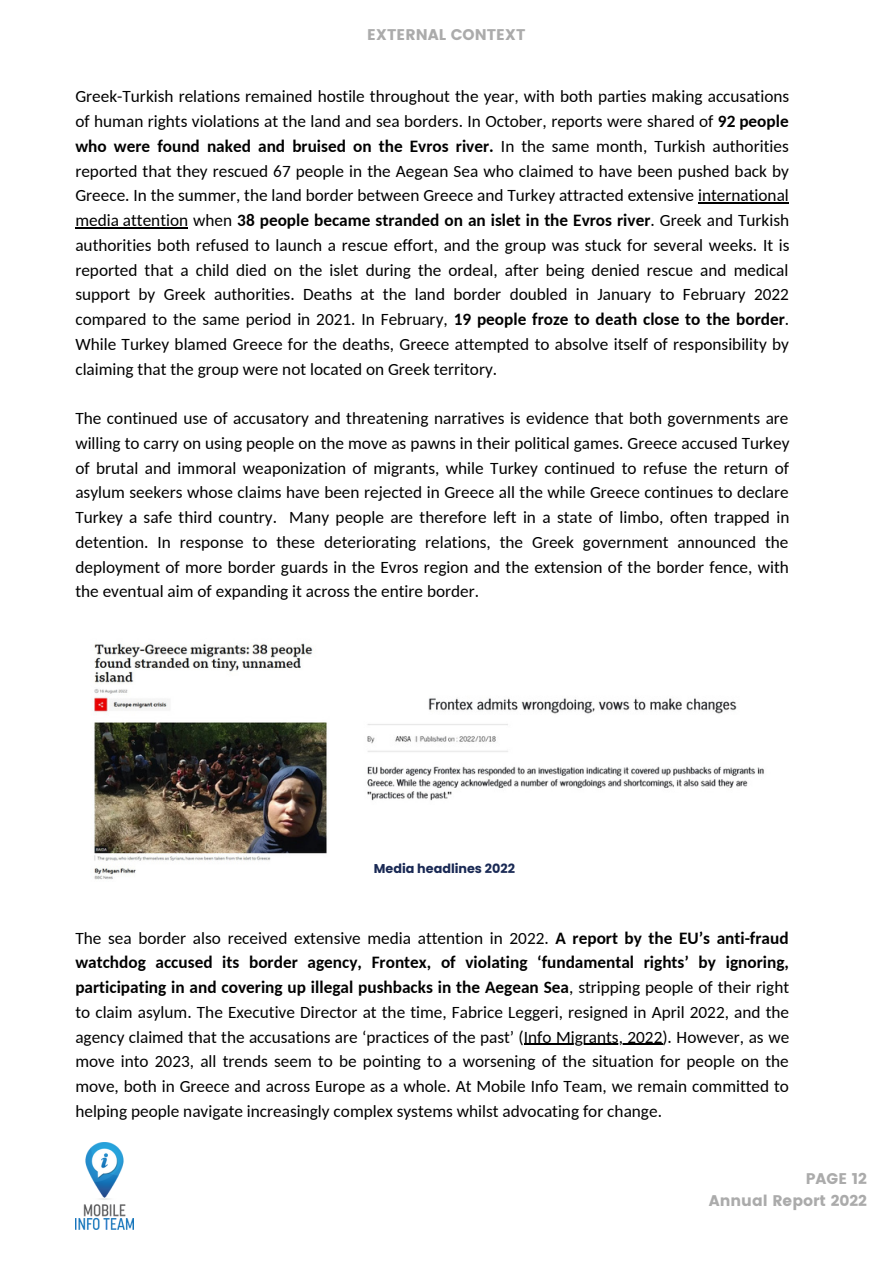
<style>
.page{position:relative;width:893px;height:1264px;background:#fff}
.page>*{position:absolute;margin:0;border:0;box-sizing:border-box;transform-origin:0 0}
.t1{font:17.25px/24.8px "Carlito";color:#000;text-align:justify}
.t2{font:15.45px "Poppins";color:#ababab}
.t3{font:700 12.75px "Poppins";color:#192954}
.s1{font-weight:700}
</style>
<div class="page">
<img style="left:75px;top:1142px;width:59px;height:87px">
<hr style="left:698px;top:202px;width:90px;height:2px;background:#000">
<hr style="left:75px;top:227px;width:113px;height:1px;background:#000">
<hr style="left:524px;top:1043px;width:138px;height:1px;background:#000">
<img style="left:367px;top:698px;width:397px;height:103px">
<img style="left:94px;top:643px;width:233px;height:237px">
<p class="t2" style="left:367px;top:26px;width:160px">EXTERNAL CONTEXT</p>
<p class="t1" style="left:75px;top:86px;width:715px">Greek-Turkish relations remained hostile throughout the year, with both parties making accusations of human rights violations at the land and sea borders. In October, reports were shared of <span class="s1">92 people who were found naked and bruised on the Evros river.</span> In the same month, Turkish authorities reported that they rescued 67 people in the Aegean Sea who claimed to have been pushed back by Greece. In the summer, the land border between Greece and Turkey attracted extensive international media attention when <span class="s1">38 people became stranded on an islet in the Evros river</span>. Greek and Turkish authorities both refused to launch a rescue effort, and the group was stuck for several weeks. It is reported that a child died on the islet during the ordeal, after being denied rescue and medical support by Greek authorities. Deaths at the land border doubled in January to February 2022 compared to the same period in 2021. In February, <span class="s1">19 people froze to death close to the border</span>.<br>While Turkey blamed Greece for the deaths, Greece attempted to absolve itself of responsibility by claiming that the group were not located on Greek territory.</p>
<p class="t1" style="left:75px;top:407px;width:715px">The continued use of accusatory and threatening narratives is evidence that both governments are willing to carry on using people on the move as pawns in their political games. Greece accused Turkey of brutal and immoral weaponization of migrants, while Turkey continued to refuse the return of asylum seekers whose claims have been rejected in Greece all the while Greece continues to declare Turkey a safe third country. Many people are therefore left in a state of limbo, often trapped in detention. In response to these deteriorating relations, the Greek government announced the deployment of more border guards in the Evros region and the extension of the border fence, with the eventual aim of expanding it across the entire border.</p>
<p class="t3" style="left:374px;top:859px;width:142px">Media headlines 2022</p>
<p class="t1" style="left:75px;top:926px;width:715px">The sea border also received extensive media attention in 2022. <span class="s1">A report by the EU’s anti-fraud watchdog accused its border agency, Frontex, of violating ‘fundamental rights’ by ignoring, participating in and covering up illegal pushbacks in the Aegean Sea</span>, stripping people of their right to claim asylum. The Executive Director at the time, Fabrice Leggeri, resigned in April 2022, and the agency claimed that the accusations are ‘practices of the past’ (Info Migrants, 2022). However, as we move into 2023, all trends seem to be pointing to a worsening of the situation for people on the move, both in Greece and across Europe as a whole. At Mobile Info Team, we remain committed to helping people navigate increasingly complex systems whilst advocating for change.</p>
<p class="t2" style="left:805px;top:1169px;width:63px">PAGE 12</p>
<p class="t2" style="left:708px;top:1191px;width:160px">Annual Report 2022</p>
</div>
